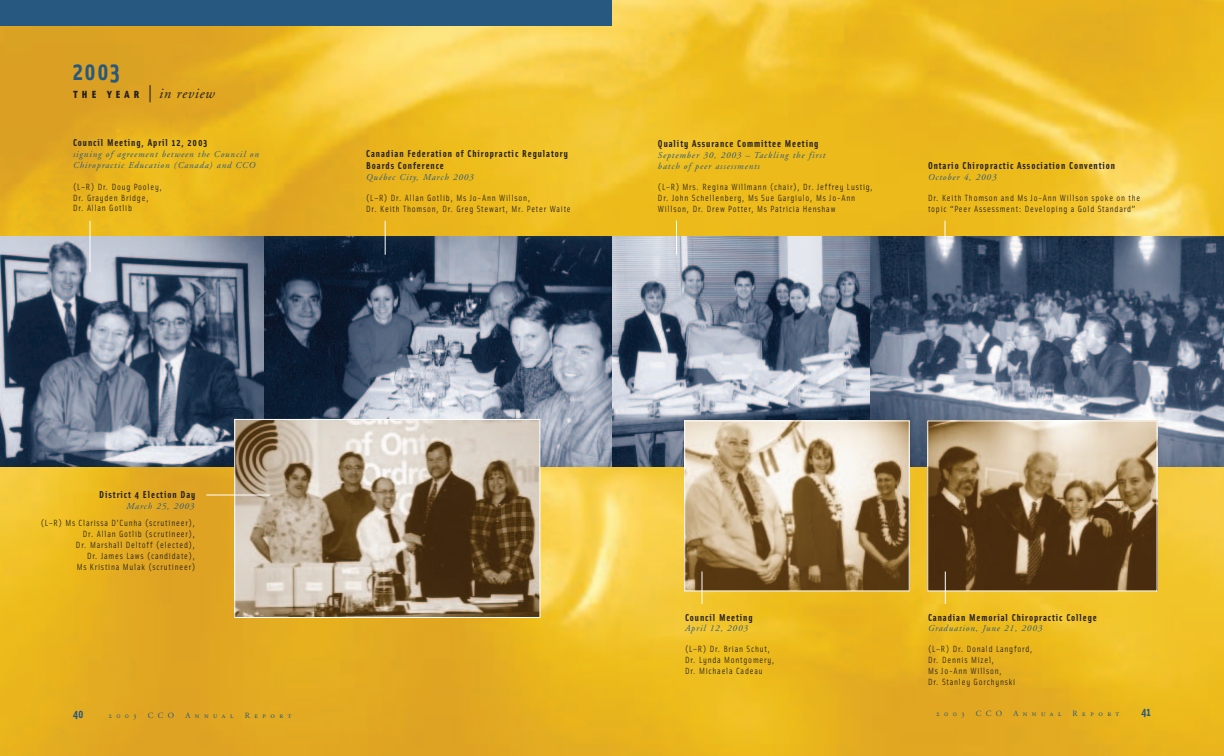
<style>
.page{position:relative;width:1224px;height:756px;background:#fff}
.page>*{position:absolute;margin:0;border:0;box-sizing:border-box;transform-origin:0 0}
.t1{font:700 25.9px "Solex";color:#27587f}
.t2{font:italic 14.5px "Adobe Garamond";letter-spacing:.05em;color:#231f20}
.t3{font:700 12px "Solex";color:#27587f}
.t4{font:700 10px/12px "Solex";letter-spacing:.09em;color:#231f20}
.t5{font:9px/10.8px "Solex";letter-spacing:.085em;color:#231f20}
.t6{font:italic 9px/10.8px "Adobe Garamond";letter-spacing:.1em;color:#27587f}
.t7{font:8px "Adobe Garamond Regular SC";letter-spacing:.56em;color:#27587f}
.s1{font-family:"Solex";font-weight:900;font-style:normal;font-size:10.4px}
.s2{font-style:normal;font-size:17.2px}
</style>
<div class="page">
<img style="left:0;top:0;width:1224px;height:756px">
<div style="left:0;top:0;width:612px;height:25px;background:#27587f"></div>
<img style="left:0;top:236px;width:265px;height:231px">
<svg style="left:265px;top:236px;width:347px;height:231px"></svg>
<svg style="left:612px;top:236px;width:258px;height:231px"></svg>
<svg style="left:870px;top:236px;width:354px;height:231px"></svg>
<img style="left:686px;top:423px;width:221px;height:166px">
<div style="left:684px;top:421px;width:225px;height:170px;border:1px solid #fff"></div>
<img style="left:929px;top:423px;width:226px;height:166px">
<div style="left:927px;top:421px;width:230px;height:170px;border:1px solid #fff"></div>
<img style="left:236px;top:421px;width:302px;height:195px">
<div style="left:234px;top:419px;width:306px;height:199px;border:1px solid #fff"></div>
<hr style="left:206px;top:495px;width:64px;height:1px;background:#fff">
<hr style="left:90px;top:221px;width:1px;height:51px;background:#fff">
<hr style="left:385px;top:221px;width:1px;height:34px;background:#fff">
<hr style="left:676px;top:221px;width:1px;height:34px;background:#fff">
<hr style="left:945px;top:221px;width:1px;height:34px;background:#fff">
<hr style="left:702px;top:571px;width:1px;height:33px;background:#fff">
<hr style="left:945px;top:572px;width:1px;height:32px;background:#fff">
<h1 class="t1" style="left:72px;top:56px;width:49px">2003</h1>
<h2 class="t2" style="left:74px;top:88px;width:143px"><span class="s1">THE YEAR</span> <span class="s2">|</span>in review</h2>
<p class="t4" style="left:73px;top:137px;width:136px">Council Meeting, April 12, 2003</p>
<p class="t6" style="left:73px;top:149px;width:187px">signing of agreement between the Council on<br>Chiropractic Education (Canada) and CCO</p>
<p class="t5" style="left:73px;top:181px;width:91px">(L–R) Dr. Doug Pooley,<br>Dr. Grayden Bridge,<br>Dr. Allan Gotlib</p>
<p class="t4" style="left:366px;top:148px;width:203px">Canadian Federation of Chiropractic Regulatory<br>Boards Conference</p>
<p class="t6" style="left:366px;top:173px;width:109px">Québec City, March 2003</p>
<p class="t5" style="left:366px;top:192px;width:206px">(L–R) Dr. Allan Gotlib, Ms Jo-Ann Willson,<br>Dr. Keith Thomson, Dr. Greg Stewart, Mr. Peter Waite</p>
<p class="t4" style="left:658px;top:138px;width:162px">Quality Assurance Committee Meeting</p>
<p class="t6" style="left:658px;top:151px;width:169px">September 30, 2003 – Tackling the first batch of peer assessments</p>
<p class="t5" style="left:658px;top:182px;width:217px">(L–R) Mrs. Regina Willmann (chair), Dr. Jeffrey Lustig,<br>Dr. John Schellenberg, Ms Sue Gargiulo, Ms Jo-Ann<br>Willson, Dr. Drew Potter, Ms Patricia Henshaw</p>
<p class="t4" style="left:928px;top:160px;width:189px">Ontario Chiropractic Association Convention</p>
<p class="t6" style="left:928px;top:172px;width:70px">October 4, 2003</p>
<p class="t5" style="left:928px;top:192px;width:214px">Dr. Keith Thomson and Ms Jo-Ann Willson spoke on the topic “Peer Assessment: Developing a Gold Standard”</p>
<p class="t4" style="left:99px;top:489px;width:98px">District 4 Election Day</p>
<p class="t6" style="left:126px;top:502px;width:69px">March 25, 2003</p>
<p class="t5" style="left:41px;top:518px;width:156px;text-align:right">(L–R) Ms Clarissa D’Cunha (scrutineer), Dr. Allan Gotlib (scrutineer),<br>Dr. Marshall Deltoff (elected),<br>Dr. James Laws (candidate),<br>Ms Kristina Mulak (scrutineer)</p>
<p class="t4" style="left:685px;top:611px;width:69px">Council Meeting</p>
<p class="t6" style="left:685px;top:624px;width:64px">April 12, 2003</p>
<p class="t5" style="left:685px;top:644px;width:91px">(L–R) Dr. Brian Schut,<br>Dr. Lynda Montgomery,<br>Dr. Michaela Cadeau</p>
<p class="t4" style="left:928px;top:611px;width:170px">Canadian Memorial Chiropractic College</p>
<p class="t6" style="left:928px;top:624px;width:116px">Graduation, June 21, 2003</p>
<p class="t5" style="left:928px;top:644px;width:106px">(L–R) Dr. Donald Langford,<br>Dr. Dennis Mizel,<br>Ms Jo-Ann Willson,<br>Dr. Stanley Gorchynski</p>
<h3 class="t3" style="left:73px;top:707px;width:12px">40</h3>
<p class="t7" style="left:108px;top:713px;width:30px">2003</p>
<p class="t7" style="left:148px;top:713px;width:28px">CCO</p>
<p class="t7" style="left:185px;top:713px;width:50px">Annual</p>
<p class="t7" style="left:245px;top:713px;width:48px">Report</p>
<p class="t7" style="left:936px;top:710px;width:30px">2003</p>
<p class="t7" style="left:976px;top:710px;width:28px">CCO</p>
<p class="t7" style="left:1013px;top:710px;width:50px">Annual</p>
<p class="t7" style="left:1073px;top:710px;width:48px">Report</p>
<h3 class="t3" style="left:1141px;top:705px;width:11px">41</h3>
</div>
